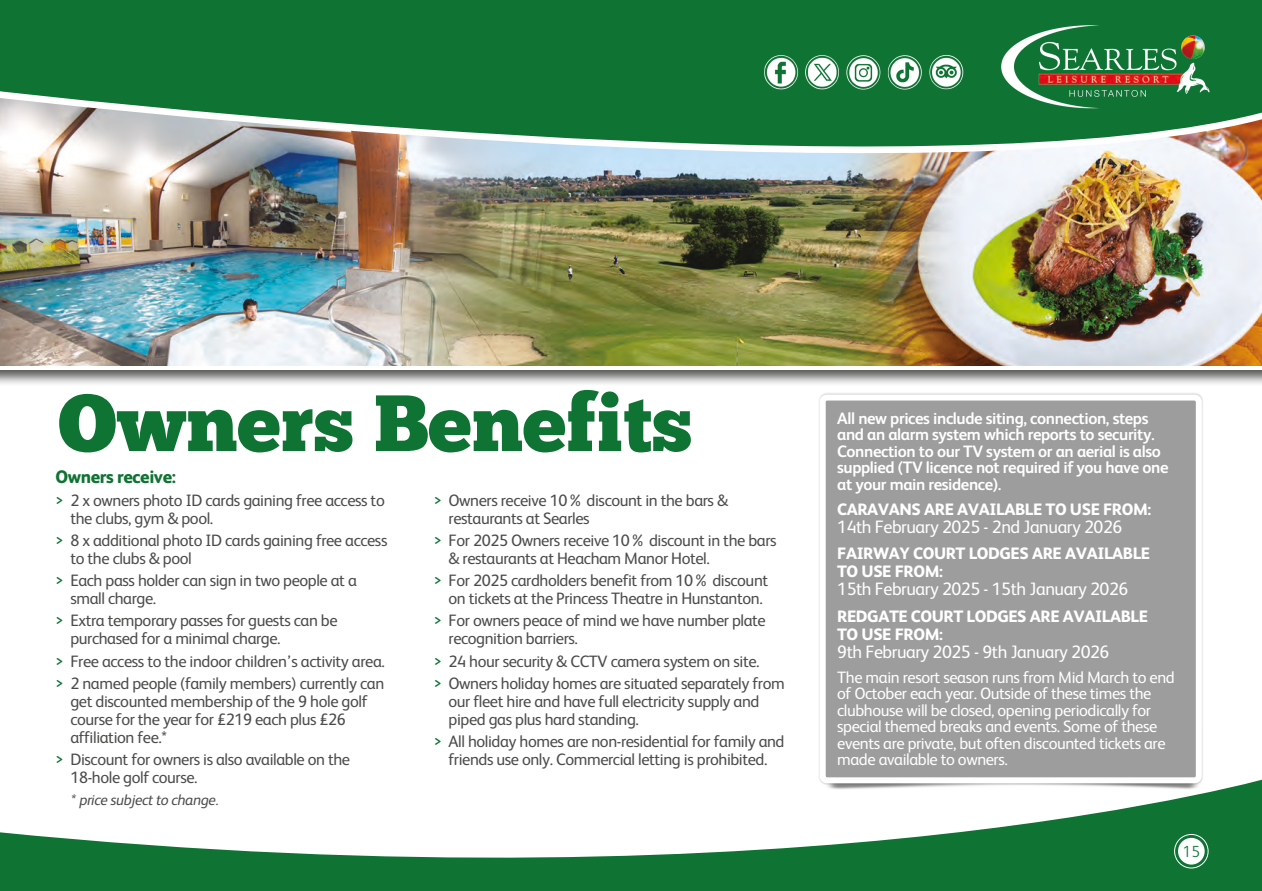
<style>
.page{position:relative;width:1262px;height:891px;background:#fff}
.page>*{position:absolute;margin:0;border:0;box-sizing:border-box;transform-origin:0 0}
.t1{font:79.5px "Chunk Five";color:#0f7333}
.t2{font:18px "FS Albert";letter-spacing:-.025em;color:#fff}
.t3{font:800 18px "FS Albert";letter-spacing:-.025em;color:#0f7333}
.t4{font:16.5px/18px "FS Albert";letter-spacing:-.025em;color:#4b4b4a}
.t5{font:16.5px/16.5px "FS Albert";letter-spacing:-.025em;color:#fff}
.t6{font:700 16.5px/16.5px "FS Albert";letter-spacing:-.025em;color:#fff}
.t7{font:800 16.5px/18px "FS Albert";letter-spacing:-.025em;color:#fff}
.t8{font:300 16.05px "FS Albert";color:#0f7333}
.t9{font:italic 15px "FS Albert";letter-spacing:-.025em;color:#4b4b4a}
.s1{color:#0f7333}
</style>
<div class="page">
<div style="left:0;top:0;width:1262px;height:386px;background:#1d1d1b;opacity:.75"></div>
<img style="left:0;top:209px;width:1262px;height:156px">
<img style="left:0;top:202px;width:1262px;height:7px">
<img style="left:0;top:0;width:1262px;height:202px">
<svg style="left:0;top:779px;width:1262px;height:111px"></svg>
<img style="left:750px;top:46px;width:218px;height:54px">
<img style="left:998px;top:23px;width:215px;height:89px">
<div style="left:1178px;top:837px;width:26px;height:27px;background:#fff;border-radius:50%"></div>
<div style="left:1174px;top:833px;width:34px;height:35px;border:1px solid #fff;border-radius:50%"></div>
<img style="left:806px;top:779px;width:421px;height:16px">
<div style="left:822px;top:397px;width:376px;height:383px;background:#9d9d9d;border-radius:4px"></div>
<div style="left:819px;top:394px;width:382px;height:389px;border:6px solid #fff;border-radius:4px"></div>
<p class="t1" style="left:58px;top:386px;width:636px">Owners Benefits</p>
<p class="t3" style="left:56px;top:464px;width:122px">Owners receive:</p>
<p class="t4" style="left:70px;top:490px;width:316px;text-indent:-15px"><span class="s1">&gt;</span> 2 x owners photo ID cards gaining free access to the clubs, gym &amp; pool.</p>
<p class="t4" style="left:70px;top:530px;width:318px;text-indent:-15px"><span class="s1">&gt;</span> 8 x additional photo ID cards gaining free access to the clubs &amp; pool</p>
<p class="t4" style="left:70px;top:570px;width:288px;text-indent:-15px"><span class="s1">&gt;</span> Each pass holder can sign in two people at a small charge.</p>
<p class="t4" style="left:70px;top:610px;width:269px;text-indent:-15px"><span class="s1">&gt;</span> Extra temporary passes for guests can be purchased for a minimal charge.</p>
<p class="t4" style="left:56px;top:651px;width:331px"><span class="s1">&gt;</span> Free access to the indoor children’s activity area.</p>
<p class="t4" style="left:70px;top:673px;width:315px;text-indent:-15px"><span class="s1">&gt;</span> 2 named people (family members) currently can get discounted membership of the 9 hole golf course for the year for £219 each plus £26 affiliation fee.*</p>
<p class="t4" style="left:70px;top:749px;width:281px;text-indent:-15px"><span class="s1">&gt;</span> Discount for owners is also available on the<br>18-hole golf course.</p>
<p class="t4" style="left:448px;top:490px;width:281px;text-indent:-15px"><span class="s1">&gt;</span> Owners receive 10% discount in the bars &amp; restaurants at Searles</p>
<p class="t4" style="left:448px;top:530px;width:329px;text-indent:-15px"><span class="s1">&gt;</span> For 2025 Owners receive 10% discount in the bars &amp; restaurants at Heacham Manor Hotel.</p>
<p class="t4" style="left:434px;top:570px;width:336px;text-align:center"><span class="s1">&gt;</span> For 2025 cardholders benefit from 10% discount on tickets at the Princess Theatre in Hunstanton.</p>
<p class="t4" style="left:448px;top:610px;width:319px;text-indent:-15px"><span class="s1">&gt;</span> For owners peace of mind we have number plate recognition barriers.</p>
<p class="t4" style="left:434px;top:651px;width:327px"><span class="s1">&gt;</span> 24 hour security &amp; CCTV camera system on site.</p>
<p class="t4" style="left:448px;top:673px;width:338px;text-indent:-15px"><span class="s1">&gt;</span> Owners holiday homes are situated separately from our fleet hire and have full electricity supply and piped gas plus hard standing.</p>
<p class="t4" style="left:434px;top:731px;width:352px;text-align:center"><span class="s1">&gt;</span> All holiday homes are non-residential for family and friends use only. Commercial letting is prohibited.</p>
<p class="t9" style="left:72px;top:789px;width:148px">* price subject to change.</p>
<p class="t6" style="left:837px;top:409px;width:333px">All new prices include siting, connection, steps and an alarm system which reports to security.<br>Connection to our TV system or an aerial is also supplied (TV licence not required if you have one at your main residence).</p>
<p class="t7" style="left:837px;top:499px;width:316px">CARAVANS ARE AVAILABLE TO USE FROM:</p>
<p class="t2" style="left:837px;top:514px;width:287px">14th February 2025 - 2nd January 2026</p>
<p class="t7" style="left:837px;top:543px;width:314px">FAIRWAY COURT LODGES ARE AVAILABLE<br>TO USE FROM:</p>
<p class="t2" style="left:837px;top:577px;width:293px">15th February 2025 - 15th January 2026</p>
<p class="t7" style="left:837px;top:606px;width:312px">REDGATE COURT LODGES ARE AVAILABLE<br>TO USE FROM:</p>
<p class="t2" style="left:837px;top:639px;width:274px">9th February 2025 - 9th January 2026</p>
<p class="t5" style="left:837px;top:667px;width:339px">The main resort season runs from Mid March to end of October each year. Outside of these times the clubhouse will be closed, opening periodically for special themed breaks and events. Some of these events are private, but often discounted tickets are made available to owners.</p>
<p class="t8" style="left:1182px;top:840px;width:19px">15</p>
</div>
